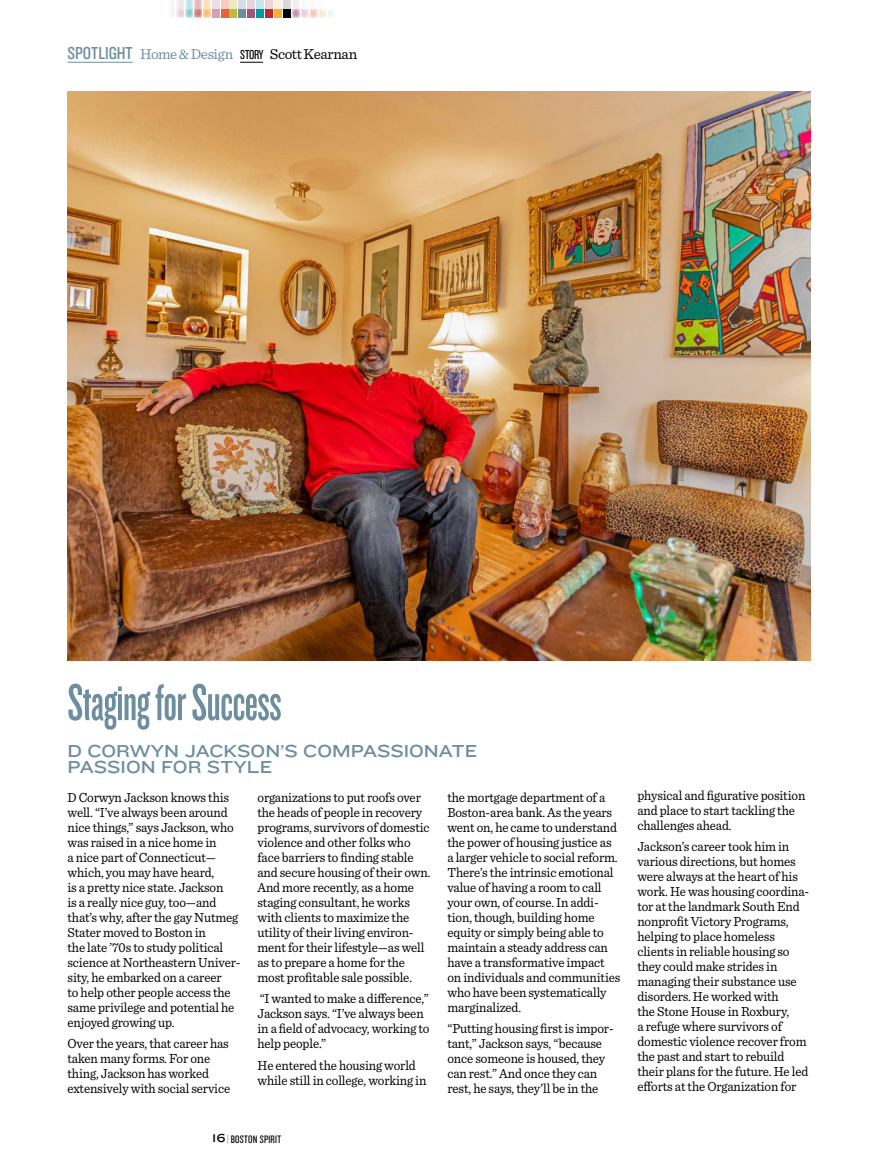
<style>
.page{position:relative;width:878px;height:1161px;background:#fff}
.page>*{position:absolute;margin:0;border:0;box-sizing:border-box;transform-origin:0 0}
.t1{font:54px "Knockout HTF47 Bantamweight";letter-spacing:-.01em;color:#6d8e9e}
.t2{font:18px/16.8px "Knockout HTF33 Junior Heviwt";color:#6d8e9e}
.t3{font:15px "Sentinel";letter-spacing:-.03em;color:#000}
.t4{font:13.8px/15px "Sentinel";letter-spacing:-.01em;color:#000;scale:.94 1}
.t5{font:11.25px "Knockout HTF28 Junior Featherwt";letter-spacing:.025em;color:#000}
.s1{font-family:"Knockout HTF29 Junior Liteweight";font-size:18px;color:#6d8e9e}
.s2{color:#6d8e9e}
.s3{font-family:"Knockout HTF28 Junior Featherwt";font-size:13.5px}
.s4{font-family:"Knockout HTF34 Junior Sumo";font-size:12px}
.s5{color:#939598}
</style>
<div class="page">
<hr style="left:68px;top:62px;width:65px;height:1px;background:#6d8e9e">
<svg style="left:240px;top:62px;width:23px;height:1px"></svg>
<img style="left:68px;top:92px;width:742px;height:568px">
<div style="left:310px;top:0;width:8px;height:17px;background:#fef9f7"></div>
<div style="left:301px;top:0;width:8px;height:17px;background:#fbf8fa"></div>
<div style="left:292px;top:0;width:8px;height:17px;background:#f5edf1"></div>
<div style="left:194px;top:0;width:8px;height:17px;background:#e9babc"></div>
<svg style="left:203px;top:0;width:8px;height:9px"></svg>
<div style="left:176px;top:0;width:8px;height:17px;background:#f1e6ec"></div>
<svg style="left:185px;top:0;width:8px;height:9px"></svg>
<div style="left:167px;top:0;width:8px;height:17px;background:#f8fafa"></div>
<div style="left:265px;top:0;width:8px;height:17px;background:#f1d4d5"></div>
<div style="left:274px;top:0;width:8px;height:17px;background:#fef0db"></div>
<div style="left:247px;top:0;width:8px;height:17px;background:#e8d3df"></div>
<div style="left:256px;top:0;width:8px;height:17px;background:#c5e8ea"></div>
<div style="left:283px;top:0;width:8px;height:17px;background:#d9d9d9"></div>
<div style="left:220px;top:0;width:8px;height:17px;background:#f7cabc"></div>
<div style="left:229px;top:0;width:8px;height:17px;background:#ece9c0"></div>
<div style="left:212px;top:0;width:8px;height:17px;background:#eddde7"></div>
<div style="left:238px;top:0;width:8px;height:17px;background:#d6dfe3"></div>
<svg style="left:310px;top:9px;width:8px;height:8px"></svg>
<svg style="left:319px;top:9px;width:8px;height:8px"></svg>
<div style="left:301px;top:9px;width:8px;height:8px;background:#e9d6e2"></div>
<svg style="left:292px;top:9px;width:8px;height:8px"></svg>
<div style="left:327px;top:9px;width:8px;height:8px;background:#f3f6f7"></div>
<svg style="left:194px;top:9px;width:8px;height:8px"></svg>
<svg style="left:203px;top:9px;width:8px;height:8px"></svg>
<svg style="left:176px;top:9px;width:8px;height:8px"></svg>
<svg style="left:185px;top:9px;width:8px;height:8px"></svg>
<div style="left:265px;top:9px;width:8px;height:8px;background:#bb2a2f"></div>
<div style="left:274px;top:9px;width:8px;height:8px;background:#fbad33"></div>
<div style="left:247px;top:9px;width:8px;height:8px;background:#a45380"></div>
<div style="left:256px;top:9px;width:8px;height:8px;background:#009ca3"></div>
<div style="left:283px;top:9px;width:8px;height:8px;background:#000"></div>
<div style="left:220px;top:9px;width:8px;height:8px;background:#e86237"></div>
<div style="left:229px;top:9px;width:8px;height:8px;background:#c2b934"></div>
<div style="left:212px;top:9px;width:8px;height:8px;background:#cea2bd"></div>
<div style="left:238px;top:9px;width:8px;height:8px;background:#6d8e9e"></div>
<p class="t3" style="left:68px;top:43px;width:291px"><span class="s1">SPOTLIGHT</span> <span class="s2">Home &amp; Design</span> <span class="s3">STORY</span> Scott Kearnan</p>
<h1 class="t1" style="left:68px;top:676px;width:215px">Staging for Success</h1>
<h2 class="t2" style="left:68px;top:742px;width:411px">D CORWYN JACKSON’S COMPASSIONATE<br>PASSION FOR STYLE</h2>
<p class="t4" style="left:68px;top:789px;width:186px">D Corwyn Jackson knows this well. “I’ve always been around nice things,” says Jackson, who was raised in a nice home in<br>a nice part of Connecticut— which, you may have heard,<br>is a pretty nice state. Jackson<br>is a really nice guy, too—and that’s why, after the gay Nutmeg<br>Stater moved to Boston in<br>the late ’70s to study political science at Northeastern Univer&shy;sity, he embarked on a career<br>to help other people access the same privilege and potential he enjoyed growing up.</p>
<p class="t4" style="left:68px;top:1035px;width:175px">Over the years, that career has taken many forms. For one thing, Jackson has worked extensively with social service</p>
<p class="t4" style="left:257px;top:789px;width:185px">organizations to put roofs over the heads of people in recovery programs, survivors of domestic violence and other folks who face barriers to finding stable and secure housing of their own.<br>And more recently, as a home staging consultant, he works with clients to maximize the utility of their living environ&shy;ment for their lifestyle—as well as to prepare a home for the most profitable sale possible.</p>
<p class="t4" style="left:257px;top:990px;width:185px">“I wanted to make a difference,”<br>Jackson says. “I’ve always been in a field of advocacy, working to help people.”</p>
<p class="t4" style="left:257px;top:1057px;width:181px">He entered the housing world while still in college, working in</p>
<p class="t4" style="left:447px;top:789px;width:185px">the mortgage department of a<br>Boston-area bank. As the years went on, he came to understand the power of housing justice as a larger vehicle to social reform.<br>There’s the intrinsic emotional value of having a room to call your own, of course. In addi&shy;tion, though, building home equity or simply being able to maintain a steady address can have a transformative impact on individuals and communities who have been systematically marginalized.</p>
<p class="t4" style="left:447px;top:1020px;width:178px">“Putting housing first is impor&shy;tant,” Jackson says, “because once someone is housed, they can rest.” And once they can rest, he says, they’ll be in the</p>
<p class="t5" style="left:212px;top:1133px;width:70px"><span class="s4">16</span><span class="s5">|</span> BOSTON SPIRIT</p>
<p class="t4" style="left:637px;top:787px;width:180px">physical and figurative position and place to start tackling the challenges ahead.</p>
<p class="t4" style="left:637px;top:839px;width:184px">Jackson’s career took him in various directions, but homes were always at the heart of his work. He was housing coordina&shy;tor at the landmark South End nonprofit Victory Programs, helping to place homeless clients in reliable housing so they could make strides in managing their substance use disorders. He worked with<br>the Stone House in Roxbury,<br>a refuge where survivors of domestic violence recover from the past and start to rebuild their plans for the future. He led efforts at the Organization for</p>
</div>
